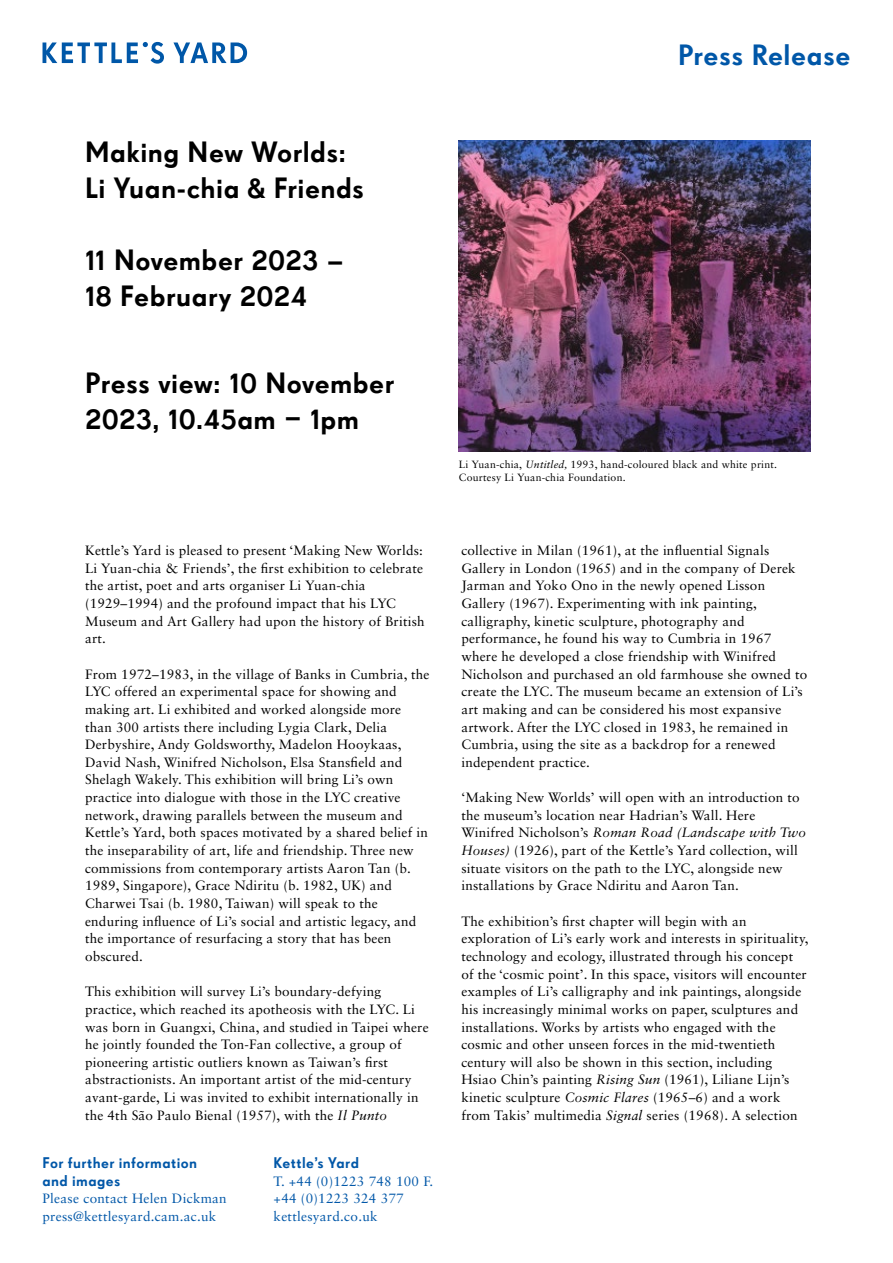
<style>
.page{position:relative;width:893px;height:1263px;background:#fff}
.page>*{position:absolute;margin:0;border:0;box-sizing:border-box;transform-origin:0 0}
.t1{font:500 28.5px/36px "KY Super Grotesk";letter-spacing:.015em;color:#000}
.t2{font:500 28.5px "KY Super Grotesk";letter-spacing:.02em;color:#0057a8}
.t3{font:500 15px/17.7px "KY Super Grotesk";letter-spacing:.025em;color:#0057a8}
.t4{font:13.5px/17.7px "Sabon LT Std";letter-spacing:.015em;color:#000}
.t5{font:13.5px/17.7px "Sabon LT Std";letter-spacing:.02em;color:#0057a8}
.t6{font:10.5px/13.5px "Sabon LT Std";letter-spacing:.02em;color:#000}
.s1{font-style:italic}
</style>
<div class="page">
<svg style="left:43px;top:42px;width:121px;height:22px"></svg>
<svg style="left:173px;top:42px;width:74px;height:21px"></svg>
<img style="left:459px;top:141px;width:351px;height:310px">
<h1 class="t2" style="left:678px;top:38px;width:174px">Press Release</h1>
<h1 class="t1" style="left:85px;top:134px;width:281px">Making New Worlds:<br>Li Yuan-chia &amp; Friends</h1>
<h1 class="t1" style="left:85px;top:242px;width:261px">11 November 2023 –<br>18 February 2024</h1>
<h1 class="t1" style="left:85px;top:365px;width:311px">Press view: 10 November<br>2023, 10.45am – 1pm</h1>
<p class="t4" style="left:85px;top:541px;width:341px">Kettle’s Yard is pleased to present ‘Making New Worlds:<br>Li Yuan-chia &amp; Friends’, the first exhibition to celebrate the artist, poet and arts organiser Li Yuan-chia (1929–1994) and the profound impact that his LYC Museum and Art Gallery had upon the history of British art.</p>
<p class="t4" style="left:85px;top:665px;width:346px">From 1972–1983, in the village of Banks in Cumbria, the LYC offered an experimental space for showing and making art. Li exhibited and worked alongside more than 300 artists there including Lygia Clark, Delia Derbyshire, Andy Goldsworthy, Madelon Hooykaas, David Nash, Winifred Nicholson, Elsa Stansfield and Shelagh Wakely. This exhibition will bring Li’s own practice into dialogue with those in the LYC creative network, drawing parallels between the museum and Kettle’s Yard, both spaces motivated by a shared belief in the inseparability of art, life and friendship. Three new commissions from contemporary artists Aaron Tan (b.<br>1989, Singapore), Grace Ndiritu (b. 1982, UK) and Charwei Tsai (b. 1980, Taiwan) will speak to the enduring influence of Li’s social and artistic legacy, and the importance of resurfacing a story that has been obscured.</p>
<p class="t4" style="left:85px;top:982px;width:345px">This exhibition will survey Li’s boundary-defying practice, which reached its apotheosis with the LYC. Li was born in Guangxi, China, and studied in Taipei where he jointly founded the Ton-Fan collective, a group of pioneering artistic outliers known as Taiwan’s first abstractionists. An important artist of the mid-century avant-garde, Li was invited to exhibit internationally in the 4th São Paulo Bienal (1957), with the <span class="s1">Il Punto</span></p>
<p class="t3" style="left:43px;top:1154px;width:156px">For further information and images</p>
<p class="t5" style="left:43px;top:1189px;width:186px">Please contact Helen Dickman press@kettlesyard.cam.ac.uk</p>
<p class="t3" style="left:274px;top:1154px;width:87px">Kettle’s Yard</p>
<p class="t5" style="left:274px;top:1172px;width:161px">T. +44 (0)1223 748 100 F. +44 (0)1223 324 377 kettlesyard.co.uk</p>
<p class="t6" style="left:459px;top:457px;width:320px">Li Yuan-chia, <span class="s1">Untitled,</span> 1993, hand-coloured black and white print.<br>Courtesy Li Yuan-chia Foundation.</p>
<p class="t4" style="left:461px;top:541px;width:347px">collective in Milan (1961), at the influential Signals Gallery in London (1965) and in the company of Derek Jarman and Yoko Ono in the newly opened Lisson Gallery (1967). Experimenting with ink painting, calligraphy, kinetic sculpture, photography and performance, he found his way to Cumbria in 1967 where he developed a close friendship with Winifred Nicholson and purchased an old farmhouse she owned to create the LYC. The museum became an extension of Li’s art making and can be considered his most expansive artwork. After the LYC closed in 1983, he remained in Cumbria, using the site as a backdrop for a renewed independent practice.</p>
<p class="t4" style="left:461px;top:788px;width:346px">‘Making New Worlds’ will open with an introduction to the museum’s location near Hadrian’s Wall. Here Winifred Nicholson’s <span class="s1">Roman Road (Landscape with Two Houses)</span> (1926), part of the Kettle’s Yard collection, will situate visitors on the path to the LYC, alongside new installations by Grace Ndiritu and Aaron Tan.</p>
<p class="t4" style="left:461px;top:912px;width:349px">The exhibition’s first chapter will begin with an exploration of Li’s early work and interests in spirituality, technology and ecology, illustrated through his concept of the ‘cosmic point’. In this space, visitors will encounter examples of Li’s calligraphy and ink paintings, alongside his increasingly minimal works on paper, sculptures and installations. Works by artists who engaged with the cosmic and other unseen forces in the mid-twentieth century will also be shown in this section, including Hsiao Chin’s painting <span class="s1">Rising Sun</span> (1961), Liliane Lijn’s kinetic sculpture <span class="s1">Cosmic Flares</span> (1965–6) and a work from Takis’ multimedia <span class="s1">Signal</span> series (1968). A selection</p>
</div>
